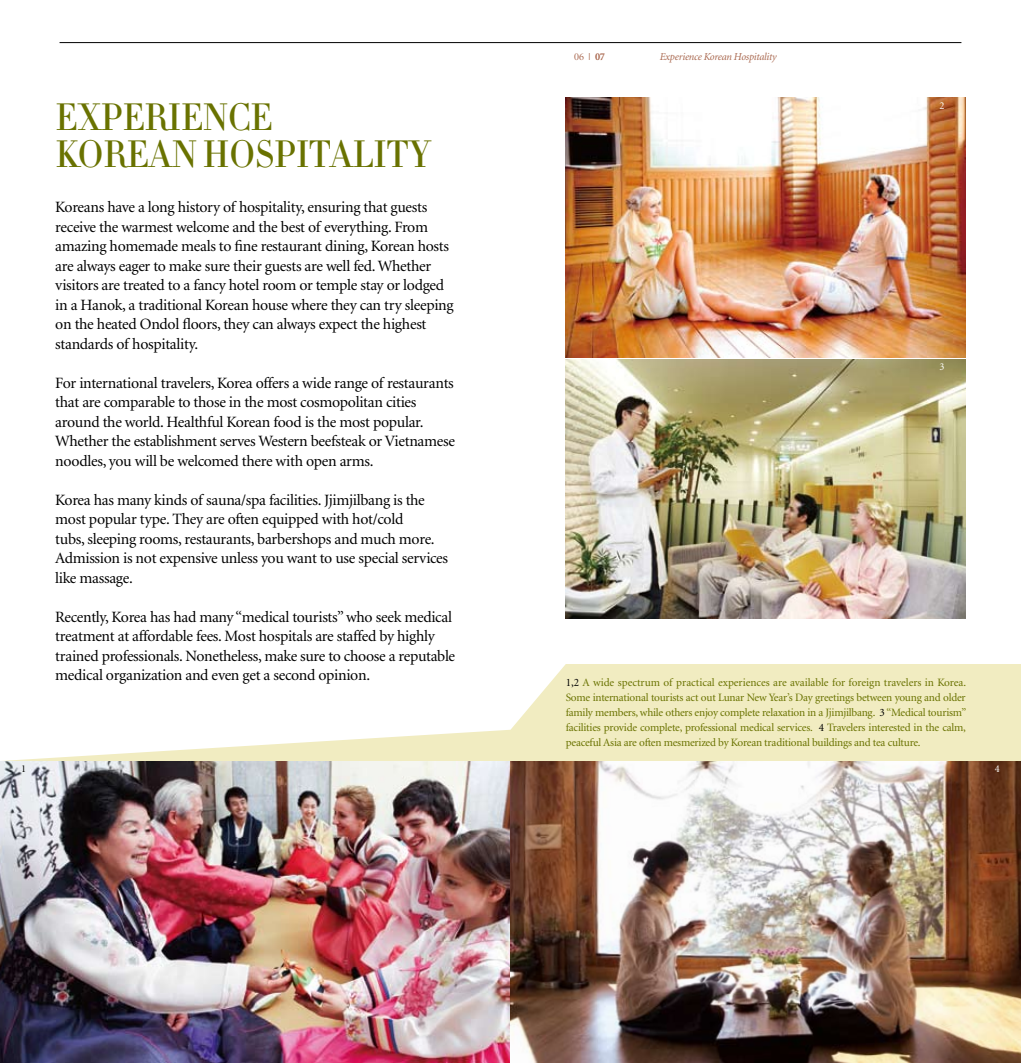
<style>
.page{position:relative;width:1021px;height:1063px;background:#fff}
.page>*{position:absolute;margin:0;border:0;box-sizing:border-box;transform-origin:0 0}
.t1{font:37.5px/37.5px "Didot HTF L06 Light";letter-spacing:-.02em;color:#697200}
.t2{font:15.75px/19.5px "Minion";letter-spacing:-.02em;color:#000}
.t3{font:11.25px/15px "Minion";letter-spacing:-.02em;color:#697200;text-align:justify}
.t4{font:italic 10.5px "Minion";letter-spacing:-.02em;color:#a8664d}
.t5{font:10.5px "Minion Display";color:#a8664d}
.t6{font:10.5px "Minion";color:#fff}
.t7{font:10.5px "Minion";color:#000}
.s1{font-family:"Minion"}
.s2{font-family:"Minion";font-weight:700}
.s3{color:#000}
</style>
<div class="page">
<svg style="left:3px;top:664px;width:1017px;height:97px;fill:#f1ecc1"></svg>
<img style="left:566px;top:98px;width:399px;height:259px">
<img style="left:566px;top:359px;width:399px;height:260px">
<img style="left:0;top:761px;width:510px;height:302px">
<img style="left:510px;top:761px;width:510px;height:302px">
<hr style="left:60px;top:42px;width:901px;height:1px;background:#000">
<h1 class="t1" style="left:55px;top:99px;width:377px">EXPERIENCE<br>KOREAN HOSPITALITY</h1>
<p class="t2" style="left:55px;top:198px;width:400px">Koreans have a long history of hospitality, ensuring that guests receive the warmest welcome and the best of everything. From amazing homemade meals to fine restaurant dining, Korean hosts are always eager to make sure their guests are well fed. Whether visitors are treated to a fancy hotel room or temple stay or lodged in a Hanok, a traditional Korean house where they can try sleeping on the heated Ondol floors, they can always expect the highest standards of hospitality.</p>
<p class="t2" style="left:55px;top:373px;width:401px">For international travelers, Korea offers a wide range of restaurants that are comparable to those in the most cosmopolitan cities around the world. Healthful Korean food is the most popular.<br>Whether the establishment serves Western beefsteak or Vietnamese noodles, you will be welcomed there with open arms.</p>
<p class="t2" style="left:55px;top:490px;width:394px">Korea has many kinds of sauna/spa facilities. Jjimjilbang is the most popular type. They are often equipped with hot/cold<br>tubs, sleeping rooms, restaurants, barbershops and much more.<br>Admission is not expensive unless you want to use special services like massage.</p>
<p class="t2" style="left:55px;top:607px;width:401px">Recently, Korea has had many “medical tourists” who seek medical treatment at affordable fees. Most hospitals are staffed by highly trained professionals. Nonetheless, make sure to choose a reputable medical organization and even get a second opinion.</p>
<p class="t5" style="left:574px;top:51px;width:32px">06 <span class="s1">|</span> <span class="s2">07</span></p>
<p class="t4" style="left:659px;top:51px;width:119px">Experience Korean Hospitality</p>
<p class="t6" style="left:939px;top:100px;width:7px">2</p>
<p class="t6" style="left:939px;top:362px;width:7px">3</p>
<p class="t3" style="left:566px;top:676px;width:402px"><span class="s3">1,2</span> A wide spectrum of practical experiences are available for foreign travelers in Korea.<br>Some international tourists act out Lunar New Year’s Day greetings between young and older family members, while others enjoy complete relaxation in a Jjimjilbang. <span class="s3">3</span> “Medical tourism” facilities provide complete, professional medical services. <span class="s3">4</span> Travelers interested in the calm, peaceful Asia are often mesmerized by Korean traditional buildings and tea culture.</p>
<p class="t7" style="left:21px;top:763px;width:7px">1</p>
<p class="t6" style="left:994px;top:763px;width:7px">4</p>
</div>
